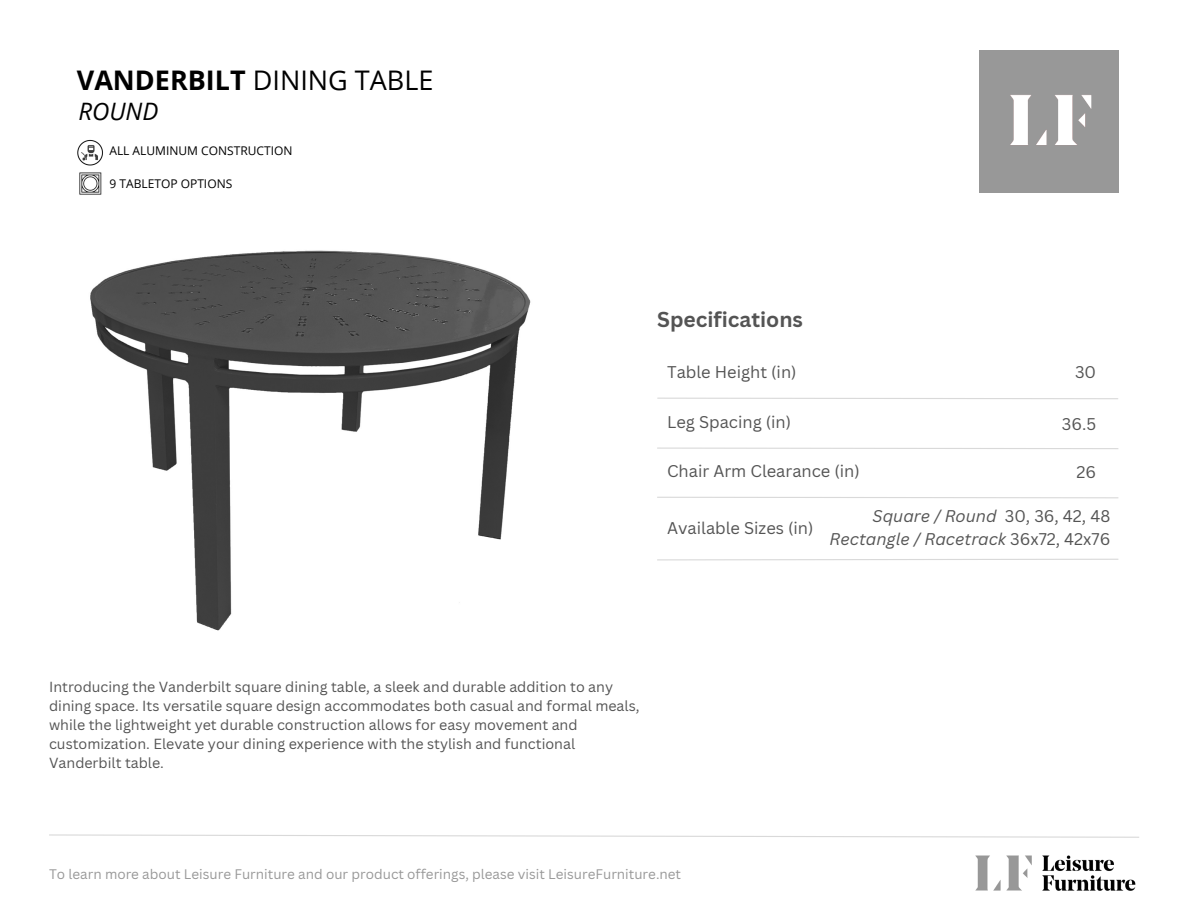
<style>
.page{position:relative;width:1188px;height:918px;background:#fff}
.page>*{position:absolute;margin:0;border:0;box-sizing:border-box;transform-origin:0 0}
.t1{font:27px "Open Sans";color:#000}
.t2{font:italic 24px "Open Sans";color:#000}
.t3{font:700 21px "Canva Sans";color:#545454}
.t4{font:16.5px "Canva Sans";color:#545454}
.t5{font:italic 16.5px "Canva Sans";color:#545454}
.t6{font:14.25px/19.2px "Canva Sans";color:#545454}
.t7{font:13.5px "Canva Sans";color:#989898}
.t8{font:12px "Open Sans";color:#000}
.s1{font-weight:700}
.s2{font-style:normal}
</style>
<div class="page">
<svg style="left:49px;top:834px;width:1090px;height:4px"></svg>
<img style="left:975px;top:855px;width:161px;height:36px">
<div style="left:979px;top:50px;width:140px;height:142px;background:#989898"></div>
<img style="left:1010px;top:95px;width:82px;height:50px">
<img style="left:79px;top:172px;width:23px;height:23px">
<img style="left:77px;top:139px;width:26px;height:26px">
<svg style="left:657px;top:558px;width:462px;height:3px"></svg>
<svg style="left:657px;top:496px;width:462px;height:3px"></svg>
<svg style="left:657px;top:397px;width:461px;height:3px"></svg>
<svg style="left:657px;top:447px;width:462px;height:2px"></svg>
<img style="left:90px;top:250px;width:441px;height:381px">
<p class="t1" style="left:77px;top:62px;width:358px"><span class="s1">VANDERBILT</span> DINING TABLE</p>
<p class="t2" style="left:78px;top:95px;width:81px">ROUND</p>
<p class="t8" style="left:109px;top:142px;width:185px">ALL ALUMINUM CONSTRUCTION</p>
<p class="t8" style="left:109px;top:175px;width:124px">9 TABLETOP OPTIONS</p>
<p class="t3" style="left:657px;top:304px;width:147px">Specifications</p>
<p class="t4" style="left:667px;top:361px;width:131px">Table Height (in)</p>
<p class="t4" style="left:667px;top:410px;width:126px">Leg Spacing (in)</p>
<p class="t4" style="left:667px;top:459px;width:194px">Chair Arm Clearance (in)</p>
<p class="t4" style="left:1075px;top:361px;width:23px">30</p>
<p class="t4" style="left:1062px;top:412px;width:36px">36.5</p>
<p class="t4" style="left:1077px;top:461px;width:21px">26</p>
<p class="t5" style="left:873px;top:504px;width:239px">Square / Round <span class="s2">30, 36, 42, 48</span></p>
<p class="t5" style="left:829px;top:527px;width:282px">Rectangle / Racetrack <span class="s2">36x72, 42x76</span></p>
<p class="t4" style="left:667px;top:517px;width:148px">Available Sizes (in)</p>
<p class="t6" style="left:49px;top:677px;width:592px">Introducing the Vanderbilt square dining table, a sleek and durable addition to any dining space. Its versatile square design accommodates both casual and formal meals, while the lightweight yet durable construction allows for easy movement and customization. Elevate your dining experience with the stylish and functional Vanderbilt table.</p>
<p class="t7" style="left:49px;top:865px;width:634px">To learn more about Leisure Furniture and our product offerings, please visit LeisureFurniture.net</p>
</div>
